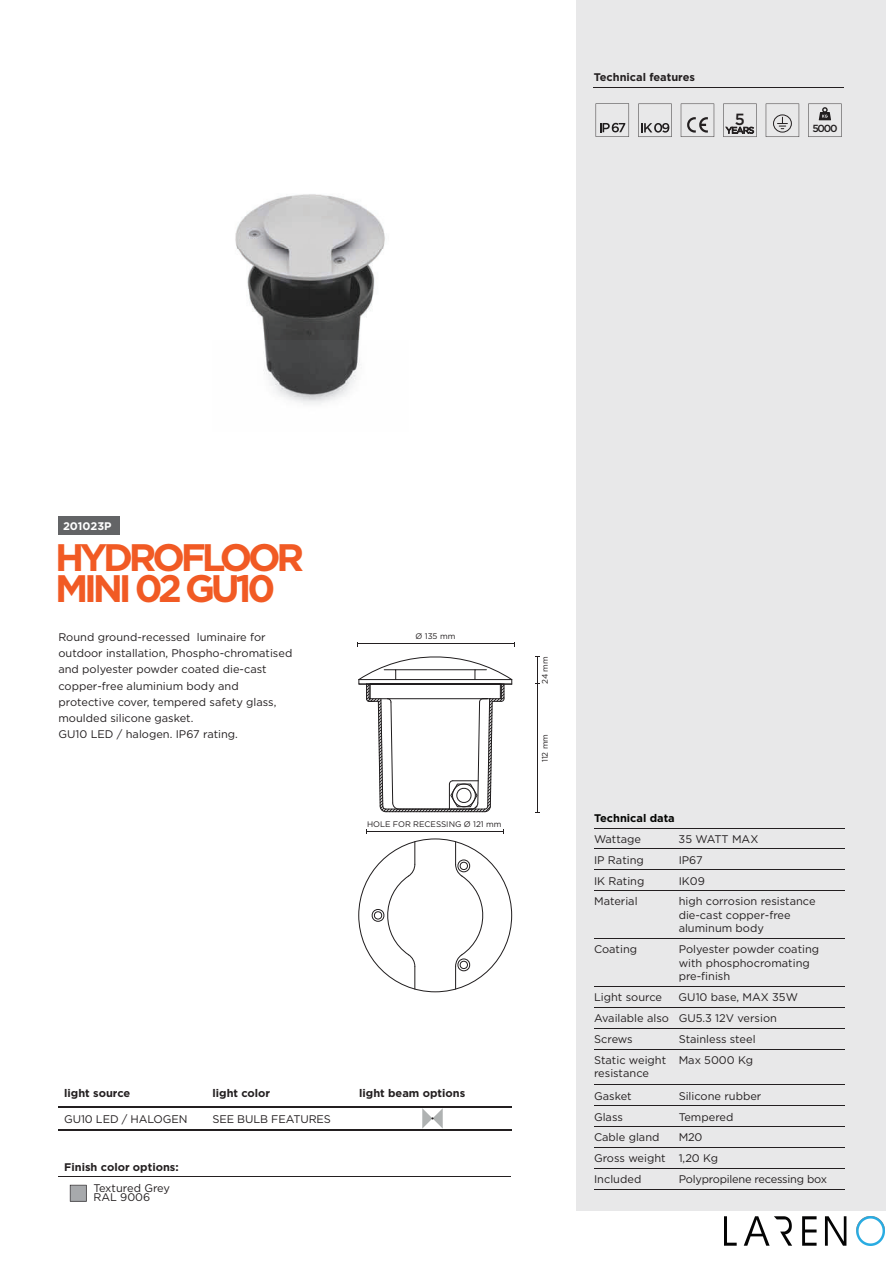
<style>
.page{position:relative;width:893px;height:1263px;background:#fff}
.page>*{position:absolute;margin:0;border:0;box-sizing:border-box;transform-origin:0 0}
.t1{font:700 38.25px/30.9px "Gotham";letter-spacing:-.11em;color:#f15a24}
.t2{font:500 16.2px "Gotham";color:#231f20}
.t3{font:11.1px/16.2px "Gotham";color:#231f20}
.t4{font:700 11.1px "Gotham";color:#231f20}
.t5{font:11.1px "Gotham";letter-spacing:-.02em;color:#231f20}
.t6{font:700 11.1px "Gotham";color:#040503}
.t7{font:700 11.1px "Gotham";color:#fff}
.t8{font:500 10.35px "Gotham";color:#201d1e}
.t9{font:8.1px "Gotham";color:#231f20}
</style>
<div class="page">
<div style="left:576px;top:0;width:309px;height:1211px;background:#e8e8e9"></div>
<hr style="left:58px;top:1177px;width:453px;height:1px;background:#231f20">
<hr style="left:594px;top:88px;width:250px;height:1px;background:#231f20">
<svg style="left:681px;top:104px;width:33px;height:33px"></svg>
<svg style="left:723px;top:104px;width:34px;height:33px"></svg>
<svg style="left:638px;top:104px;width:34px;height:33px"></svg>
<svg style="left:596px;top:103px;width:33px;height:34px"></svg>
<svg style="left:766px;top:104px;width:33px;height:33px"></svg>
<svg style="left:808px;top:104px;width:33px;height:33px"></svg>
<div style="left:58px;top:516px;width:62px;height:19px;background:#636466"></div>
<hr style="left:58px;top:1106px;width:454px;height:1px;background:#231f20">
<hr style="left:58px;top:1130px;width:454px;height:1px;background:#231f20">
<svg style="left:422px;top:1108px;width:21px;height:21px"></svg>
<svg style="left:70px;top:1185px;width:17px;height:17px"></svg>
<hr style="left:594px;top:828px;width:250px;height:1px;background:#231f20">
<hr style="left:594px;top:1168px;width:250px;height:1px;background:#231f20">
<hr style="left:594px;top:1189px;width:250px;height:1px;background:#231f20">
<hr style="left:594px;top:849px;width:250px;height:1px;background:#231f20">
<hr style="left:594px;top:870px;width:250px;height:1px;background:#231f20">
<hr style="left:594px;top:891px;width:250px;height:1px;background:#231f20">
<hr style="left:594px;top:939px;width:250px;height:1px;background:#231f20">
<hr style="left:594px;top:987px;width:250px;height:1px;background:#231f20">
<hr style="left:594px;top:1007px;width:250px;height:1px;background:#231f20">
<hr style="left:594px;top:1028px;width:250px;height:1px;background:#231f20">
<hr style="left:594px;top:1049px;width:250px;height:1px;background:#231f20">
<hr style="left:594px;top:1085px;width:250px;height:1px;background:#231f20">
<hr style="left:594px;top:1106px;width:250px;height:1px;background:#231f20">
<hr style="left:594px;top:1126px;width:250px;height:1px;background:#231f20">
<hr style="left:594px;top:1147px;width:250px;height:1px;background:#231f20">
<svg style="left:370px;top:842px;width:46px;height:147px"></svg>
<svg style="left:455px;top:842px;width:35px;height:147px"></svg>
<svg style="left:357px;top:642px;width:158px;height:171px"></svg>
<hr style="left:366px;top:831px;width:137px;height:1px;background:#231f20">
<hr style="left:537px;top:656px;width:1px;height:156px;background:#231f20">
<img style="left:235px;top:194px;width:150px;height:210px">
<img style="left:725px;top:1217px;width:159px;height:29px">
<p class="t4" style="left:594px;top:73px;width:103px">Technical features</p>
<h2 class="t2" style="left:735px;top:112px;width:12px">5</h2>
<p class="t8" style="left:812px;top:124px;width:27px">5000</p>
<p class="t7" style="left:63px;top:522px;width:50px">201023P</p>
<h1 class="t1" style="left:55px;top:545px;width:250px">HYDROFLOOR<br>MINI 02 GU10</h1>
<p class="t3" style="left:58px;top:630px;width:235px">Round ground-recessed luminaire for outdoor installation, Phospho-chromatised and polyester powder coated die-cast copper-free aluminium body and protective cover, tempered safety glass, moulded silicone gasket.<br>GU10 LED / halogen. IP67 rating.</p>
<p class="t9" style="left:415px;top:633px;width:41px">Ø 135 mm</p>
<p class="t9" style="left:367px;top:821px;width:136px">HOLE FOR RECESSING Ø 121 mm</p>
<p class="t9" style="left:542px;top:684px;width:29px;rotate:-90deg">24 mm</p>
<p class="t9" style="left:542px;top:762px;width:30px;rotate:-90deg">112 mm</p>
<p class="t4" style="left:64px;top:1089px;width:68px">light source</p>
<p class="t4" style="left:213px;top:1089px;width:59px">light color</p>
<p class="t4" style="left:359px;top:1089px;width:107px">light beam options</p>
<p class="t3" style="left:64px;top:1112px;width:125px">GU10 LED / HALOGEN</p>
<p class="t3" style="left:213px;top:1112px;width:120px">SEE BULB FEATURES</p>
<p class="t4" style="left:64px;top:1163px;width:116px">Finish color options:</p>
<p class="t3" style="left:93px;top:1184px;width:78px;line-height:8.9px">Textured Grey<br>RAL 9006</p>
<p class="t6" style="left:594px;top:814px;width:82px">Technical data</p>
<p class="t3" style="left:594px;top:832px;width:48px">Wattage</p>
<p class="t3" style="left:679px;top:832px;width:81px">35 WATT MAX</p>
<p class="t3" style="left:594px;top:852px;width:51px">IP Rating</p>
<p class="t3" style="left:679px;top:852px;width:26px">IP67</p>
<p class="t3" style="left:594px;top:873px;width:52px">IK Rating</p>
<p class="t3" style="left:679px;top:873px;width:28px">IK09</p>
<p class="t3" style="left:594px;top:894px;width:45px">Material</p>
<p class="t3" style="left:679px;top:896px;width:138px;line-height:13.2px">high corrosion resistance die-cast copper-free aluminum body</p>
<p class="t3" style="left:594px;top:942px;width:45px">Coating</p>
<p class="t3" style="left:679px;top:944px;width:142px;line-height:13.2px">Polyester powder coating with phosphocromating pre-finish</p>
<p class="t3" style="left:594px;top:990px;width:70px">Light source</p>
<p class="t3" style="left:594px;top:988px;width:205px;line-height:20.9px;text-indent:85px">GU10 base, MAX 35W<br>Available also GU5.3 12V version<br>Screws</p>
<p class="t3" style="left:679px;top:1032px;width:78px">Stainless steel</p>
<p class="t3" style="left:594px;top:1054px;width:74px;line-height:13.2px">Static weight resistance</p>
<p class="t3" style="left:679px;top:1053px;width:76px">Max 5000 Kg</p>
<p class="t3" style="left:594px;top:1088px;width:39px">Gasket</p>
<p class="t3" style="left:679px;top:1088px;width:84px">Silicone rubber</p>
<p class="t3" style="left:594px;top:1109px;width:30px">Glass</p>
<p class="t3" style="left:679px;top:1109px;width:56px">Tempered</p>
<p class="t3" style="left:594px;top:1130px;width:67px">Cable gland</p>
<p class="t3" style="left:594px;top:1128px;width:126px;line-height:20.9px;text-indent:85px">M20<br>Gross weight 1,20 Kg<br>Included</p>
<p class="t5" style="left:679px;top:1175px;width:150px">Polypropilene recessing box</p>
</div>
